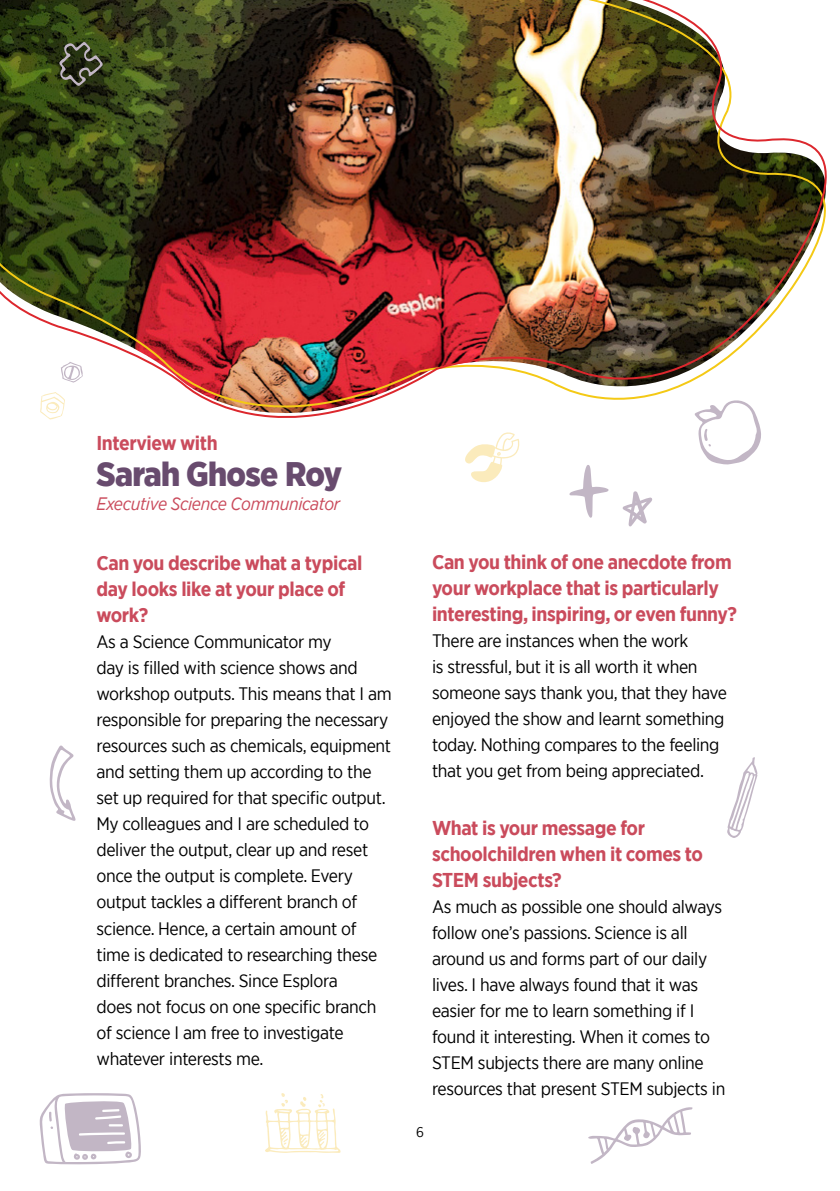
<style>
.page{position:relative;width:840px;height:1191px;background:#fff}
.page>*{position:absolute;margin:0;border:0;box-sizing:border-box;transform-origin:0 0}
.Sub_01{font:900 34px "Gotham Narrow";letter-spacing:-.02em;color:#684b6e}
.Sub_01-2{font:700 20px/26px "Gotham Narrow";letter-spacing:-.02em;color:#ca4b5c}
.Body_Text{font:18px/26px "Gotham Narrow";letter-spacing:-.02em;color:#000}
.Sub_01-3{font:italic 18px "Gotham Narrow";letter-spacing:-.02em;color:#ca4b5c}
.t1{font:14px "Gotham Narrow";color:#000}
</style>
<div class="page">
<img style="left:0;top:0;width:827px;height:420px">
<svg style="left:588px;top:1107px;width:104px;height:57px"></svg>
<svg style="left:465px;top:432px;width:54px;height:50px"></svg>
<svg style="left:693px;top:399px;width:68px;height:65px"></svg>
<svg style="left:50px;top:745px;width:26px;height:76px"></svg>
<svg style="left:59px;top:42px;width:44px;height:44px;background:#464c35"></svg>
<svg style="left:39px;top:1093px;width:102px;height:71px"></svg>
<svg style="left:265px;top:1093px;width:75px;height:60px"></svg>
<svg style="left:40px;top:392px;width:25px;height:27px"></svg>
<svg style="left:61px;top:362px;width:22px;height:20px"></svg>
<svg style="left:569px;top:465px;width:39px;height:53px"></svg>
<svg style="left:727px;top:757px;width:30px;height:81px"></svg>
<svg style="left:622px;top:491px;width:30px;height:36px"></svg>
<p class="Sub_01-2" style="left:96px;top:430px;width:123px">Interview with</p>
<p class="Sub_01" style="left:96px;top:451px;width:247px">Sarah Ghose Roy</p>
<p class="Sub_01-3" style="left:96px;top:492px;width:245px">Executive Science Communicator</p>
<p class="Sub_01-2" style="left:96px;top:550px;width:267px">Can you describe what a typical day looks like at your place of work?</p>
<p class="Body_Text" style="left:96px;top:628px;width:297px">As a Science Communicator my<br>day is filled with science shows and workshop outputs. This means that I am responsible for preparing the necessary resources such as chemicals, equipment and setting them up according to the set up required for that specific output.<br>My colleagues and I are scheduled to deliver the output, clear up and reset once the output is complete. Every output tackles a different branch of science. Hence, a certain amount of time is dedicated to researching these different branches. Since Esplora<br>does not focus on one specific branch of science I am free to investigate whatever interests me.</p>
<p class="Sub_01-2" style="left:432px;top:549px;width:306px">Can you think of one anecdote from your workplace that is particularly interesting, inspiring, or even funny?</p>
<p class="Body_Text" style="left:432px;top:627px;width:296px">There are instances when the work<br>is stressful, but it is all worth it when someone says thank you, that they have enjoyed the show and learnt something today. Nothing compares to the feeling that you get from being appreciated.</p>
<p class="Sub_01-2" style="left:432px;top:814px;width:272px">What is your message for schoolchildren when it comes to<br>STEM subjects?</p>
<p class="Body_Text" style="left:432px;top:893px;width:295px">As much as possible one should always follow one’s passions. Science is all around us and forms part of our daily lives. I have always found that it was easier for me to learn something if I found it interesting. When it comes to STEM subjects there are many online resources that present STEM subjects in</p>
<p class="t1" style="left:416px;top:1123px;width:9px">6</p>
</div>
